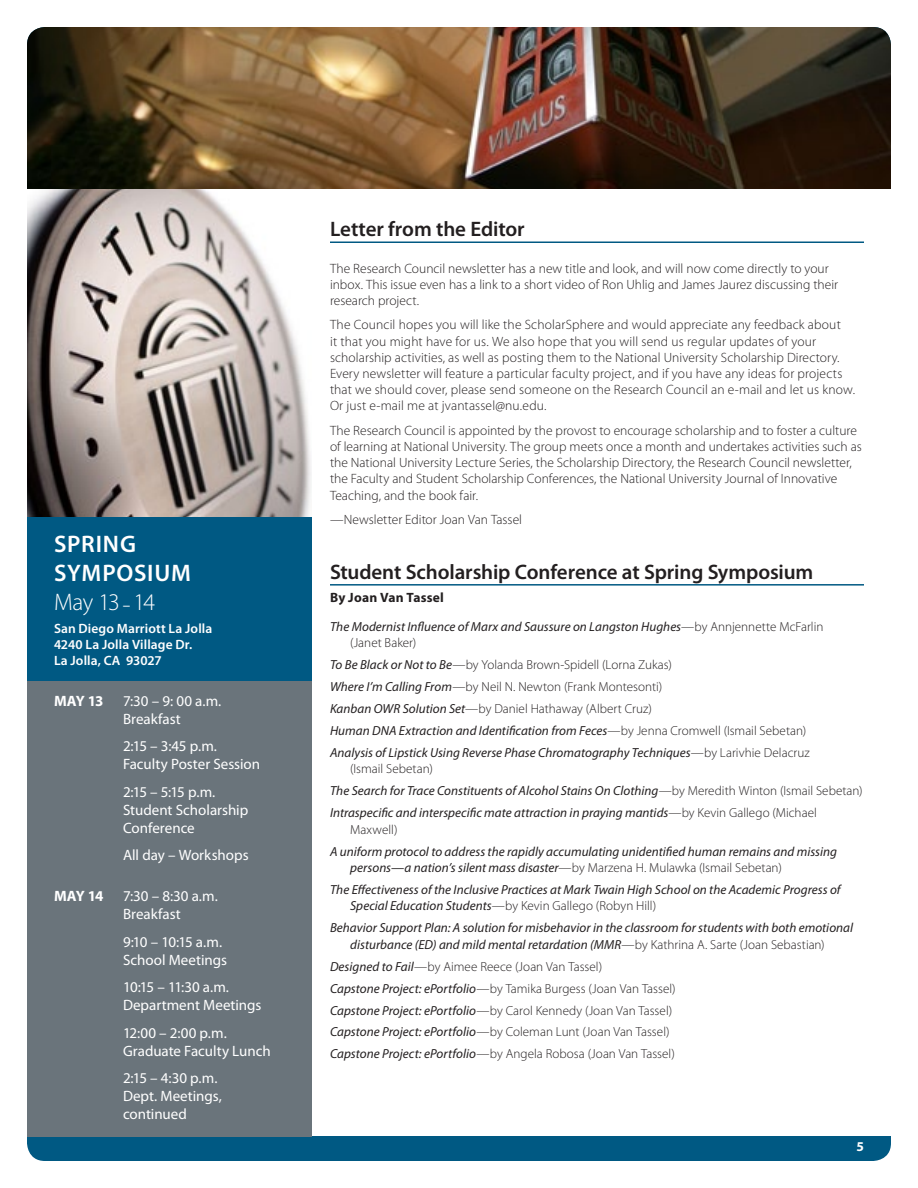
<style>
.page{position:relative;width:918px;height:1188px;background:#fff}
.page>*{position:absolute;margin:0;border:0;box-sizing:border-box;transform-origin:0 0}
.Header_2{font:600 24px/28.8px "Myriad Pro";letter-spacing:.035em;color:#fff}
.Header_1{font:600 21px "Myriad Pro";letter-spacing:-.005em;color:#231f20}
.Lists{font:15px/18px "Myriad Pro";color:#fff}
.Lists-2{font:700 15px "Myriad Pro";letter-spacing:-.055em;color:#fff}
.Body_Text{font:300 13.5px/16.2px "Myriad Pro";letter-spacing:.005em;color:#231f20}
.Lists-3{font:600 13.5px/16.2px "Myriad Pro";letter-spacing:.005em;color:#fff}
.Author_line{font:700 13.5px "Myriad Pro";letter-spacing:.01em;color:#231f20}
.Body_Text-2{font:700 13.5px "Myriad Pro";color:#fff}
.Bibliography{font:italic 13.2px/16.5px "Myriad Pro";color:#231f20}
.Bibliography-2{font:300 13.2px "Myriad Pro";color:#231f20}
.s1{font-weight:300}
.s2{font-weight:400;font-size:15px}
.s3{font-weight:300;font-style:normal}
.s4{font-weight:400;font-style:italic}
</style>
<div class="page">
<div style="left:27px;top:27px;width:864px;height:1134px;background:#005983;border-radius:18px"></div>
<img style="left:27px;top:27px;width:864px;height:162px">
<div style="left:0;top:189px;width:918px;height:947px;background:#fff"></div>
<div style="left:27px;top:564px;width:285px;height:572px;background:#6a747b"></div>
<div style="left:27px;top:515px;width:285px;height:166px;background:#005983"></div>
<img style="left:27px;top:189px;width:285px;height:328px">
<hr style="left:330px;top:242px;width:534px;height:1px;background:#005983">
<hr style="left:330px;top:584px;width:534px;height:2px;background:#005983">
<p class="Header_2" style="left:54px;top:529px;width:139px">SPRING<br>SYMPOSIUM<br><span class="s1">May 13</span> <span class="s2">–</span> <span class="s1">14</span></p>
<p class="Lists-3" style="left:54px;top:620px;width:160px">San Diego Marriott La Jolla<br>4240 La Jolla Village Dr.<br>La Jolla, CA 93027</p>
<p class="Lists-2" style="left:54px;top:691px;width:51px">MAY 13</p>
<p class="Lists" style="left:123px;top:692px;width:100px">7:30 – 9: 00 a.m.<br>Breakfast</p>
<p class="Lists" style="left:123px;top:737px;width:139px">2:15 – 3:45 p.m.<br>Faculty Poster Session</p>
<p class="Lists" style="left:123px;top:783px;width:127px">2:15 – 5:15 p.m.<br>Student Scholarship<br>Conference</p>
<p class="Lists" style="left:123px;top:846px;width:127px">All day – Workshops</p>
<p class="Lists-2" style="left:54px;top:886px;width:51px">MAY 14</p>
<p class="Lists" style="left:123px;top:887px;width:96px">7:30 – 8:30 a.m.<br>Breakfast</p>
<p class="Lists" style="left:123px;top:932px;width:106px">9:10 – 10:15 a.m.<br>School Meetings</p>
<p class="Lists" style="left:123px;top:978px;width:140px">10:15 – 11:30 a.m.<br>Department Meetings</p>
<p class="Lists" style="left:123px;top:1023px;width:149px">12:00 – 2:00 p.m.<br>Graduate Faculty Lunch</p>
<p class="Lists" style="left:123px;top:1069px;width:100px">2:15 – 4:30 p.m.<br>Dept. Meetings, continued</p>
<p class="Header_1" style="left:330px;top:216px;width:196px">Letter from the Editor</p>
<p class="Body_Text" style="left:330px;top:260px;width:510px">The Research Council newsletter has a new title and look, and will now come directly to your inbox. This issue even has a link to a short video of Ron Uhlig and James Jaurez discussing their research project.</p>
<p class="Body_Text" style="left:330px;top:317px;width:527px">The Council hopes you will like the ScholarSphere and would appreciate any feedback about<br>it that you might have for us. We also hope that you will send us regular updates of your scholarship activities, as well as posting them to the National University Scholarship Directory.<br>Every newsletter will feature a particular faculty project, and if you have any ideas for projects that we should cover, please send someone on the Research Council an e-mail and let us know.<br>Or just e-mail me at jvantassel@nu.edu.</p>
<p class="Body_Text" style="left:330px;top:422px;width:533px">The Research Council is appointed by the provost to encourage scholarship and to foster a culture of learning at National University. The group meets once a month and undertakes activities such as the National University Lecture Series, the Scholarship Directory, the Research Council newsletter, the Faculty and Student Scholarship Conferences, the National University Journal of Innovative Teaching, and the book fair.</p>
<p class="Body_Text" style="left:330px;top:511px;width:194px">—Newsletter Editor Joan Van Tassel</p>
<p class="Header_1" style="left:330px;top:558px;width:485px">Student Scholarship Conference at Spring Symposium</p>
<p class="Author_line" style="left:330px;top:588px;width:115px">By Joan Van Tassel</p>
<p class="Bibliography" style="left:350px;top:618px;width:475px;text-indent:-20px">The Modernist Influence of Marx and Saussure on Langston Hughes<span class="s3">—by Annjennette McFarlin (Janet Baker)</span></p>
<p class="Bibliography-2" style="left:330px;top:657px;width:343px"><span class="s4">To Be Black or Not to Be</span>—by Yolanda Brown-Spidell (Lorna Zukas)</p>
<p class="Bibliography-2" style="left:330px;top:679px;width:334px"><span class="s4">Where I’m Calling From</span>—by Neil N. Newton (Frank Montesonti)</p>
<p class="Bibliography-2" style="left:330px;top:701px;width:324px"><span class="s4">Kanban OWR Solution Set</span>—by Daniel Hathaway (Albert Cruz)</p>
<p class="Bibliography" style="left:330px;top:722px;width:478px">Human DNA Extraction and Identification from Feces<span class="s3">—by Jenna Cromwell (Ismail Sebetan)</span></p>
<p class="Bibliography" style="left:350px;top:744px;width:461px;text-indent:-20px">Analysis of Lipstick Using Reverse Phase Chromatography Techniques<span class="s3">—by Larivhie Delacruz (Ismail Sebetan)</span></p>
<p class="Bibliography" style="left:330px;top:782px;width:534px">The Search for Trace Constituents of Alcohol Stains On Clothing<span class="s3">—by Meredith Winton (Ismail Sebetan)</span></p>
<p class="Bibliography" style="left:350px;top:804px;width:468px;text-indent:-20px">Intraspecific and interspecific mate attraction in praying mantids<span class="s3">—by Kevin Gallego (Michael<br>Maxwell)</span></p>
<p class="Bibliography" style="left:350px;top:843px;width:488px;text-indent:-20px">A uniform protocol to address the rapidly accumulating unidentified human remains and missing persons—a nation’s silent mass disaster<span class="s3">—by Marzena H. Mulawka (Ismail Sebetan)</span></p>
<p class="Bibliography" style="left:350px;top:881px;width:492px;text-indent:-20px">The Effectiveness of the Inclusive Practices at Mark Twain High School on the Academic Progress of<br>Special Education Students<span class="s3">—by Kevin Gallego (Robyn Hill)</span></p>
<p class="Bibliography" style="left:350px;top:919px;width:504px;text-indent:-20px">Behavior Support Plan: A solution for misbehavior in the classroom for students with both emotional disturbance (ED) and mild mental retardation (MMR<span class="s3">—by Kathrina A. Sarte (Joan Sebastian)</span></p>
<p class="Bibliography-2" style="left:330px;top:958px;width:274px"><span class="s4">Designed to Fail</span>—by Aimee Reece (Joan Van Tassel)</p>
<p class="Bibliography-2" style="left:330px;top:980px;width:347px"><span class="s4">Capstone Project: ePortfolio</span>—by Tamika Burgess (Joan Van Tassel)</p>
<p class="Bibliography-2" style="left:330px;top:1002px;width:344px"><span class="s4">Capstone Project: ePortfolio</span>—by Carol Kennedy (Joan Van Tassel)</p>
<p class="Bibliography-2" style="left:330px;top:1024px;width:341px"><span class="s4">Capstone Project: ePortfolio</span>—by Coleman Lunt (Joan Van Tassel)</p>
<p class="Bibliography-2" style="left:330px;top:1046px;width:346px"><span class="s4">Capstone Project: ePortfolio</span>—by Angela Robosa (Joan Van Tassel)</p>
<p class="Body_Text-2" style="left:857px;top:1137px;width:9px">5</p>
</div>
